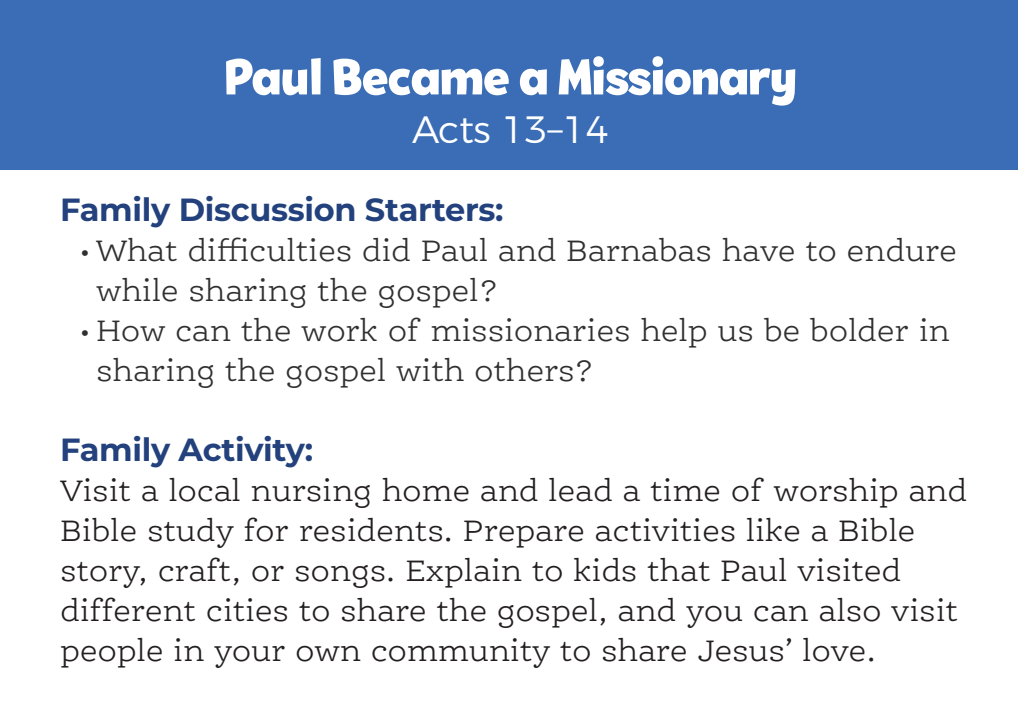
<style>
.page{position:relative;width:1018px;height:726px;background:#fff}
.page>*{position:absolute;margin:0;border:0;box-sizing:border-box;transform-origin:0 0}
.t1{font:800 52px "Tobi Pro";letter-spacing:-.01em;color:#fff}
.t2{font:300 38px "Montserrat";letter-spacing:-.01em;color:#fff}
.t3{font:300 32px/40px "Ernestine Pro";letter-spacing:-.01em;color:#231f20}
.t4{font:300 32px/40px "Ernestine Pro";letter-spacing:-.01em;color:#312f30}
.t5{font:700 32px "Montserrat";letter-spacing:-.01em;color:#23427d}
</style>
<div class="page">
<div style="left:0;top:0;width:1017px;height:169px;background:#3a6db5"></div>
<h1 class="t1" style="left:224px;top:42px;width:574px">Paul Became a Missionary</h1>
<p class="t2" style="left:412px;top:99px;width:198px">Acts 13–14</p>
<p class="t5" style="left:60px;top:186px;width:445px">Family Discussion Starters:</p>
<p class="t4" style="left:96px;top:229px;width:862px;text-indent:-18px">•What difficulties did Paul and Barnabas have to endure while sharing the gospel?</p>
<p class="t4" style="left:96px;top:309px;width:855px;text-indent:-18px">•How can the work of missionaries help us be bolder in sharing the gospel with others?</p>
<p class="t5" style="left:60px;top:426px;width:255px">Family Activity:</p>
<p class="t3" style="left:60px;top:469px;width:908px">Visit a local nursing home and lead a time of worship and Bible study for residents. Prepare activities like a Bible story, craft, or songs. Explain to kids that Paul visited different cities to share the gospel, and you can also visit people in your own community to share Jesus’ love.</p>
</div>
